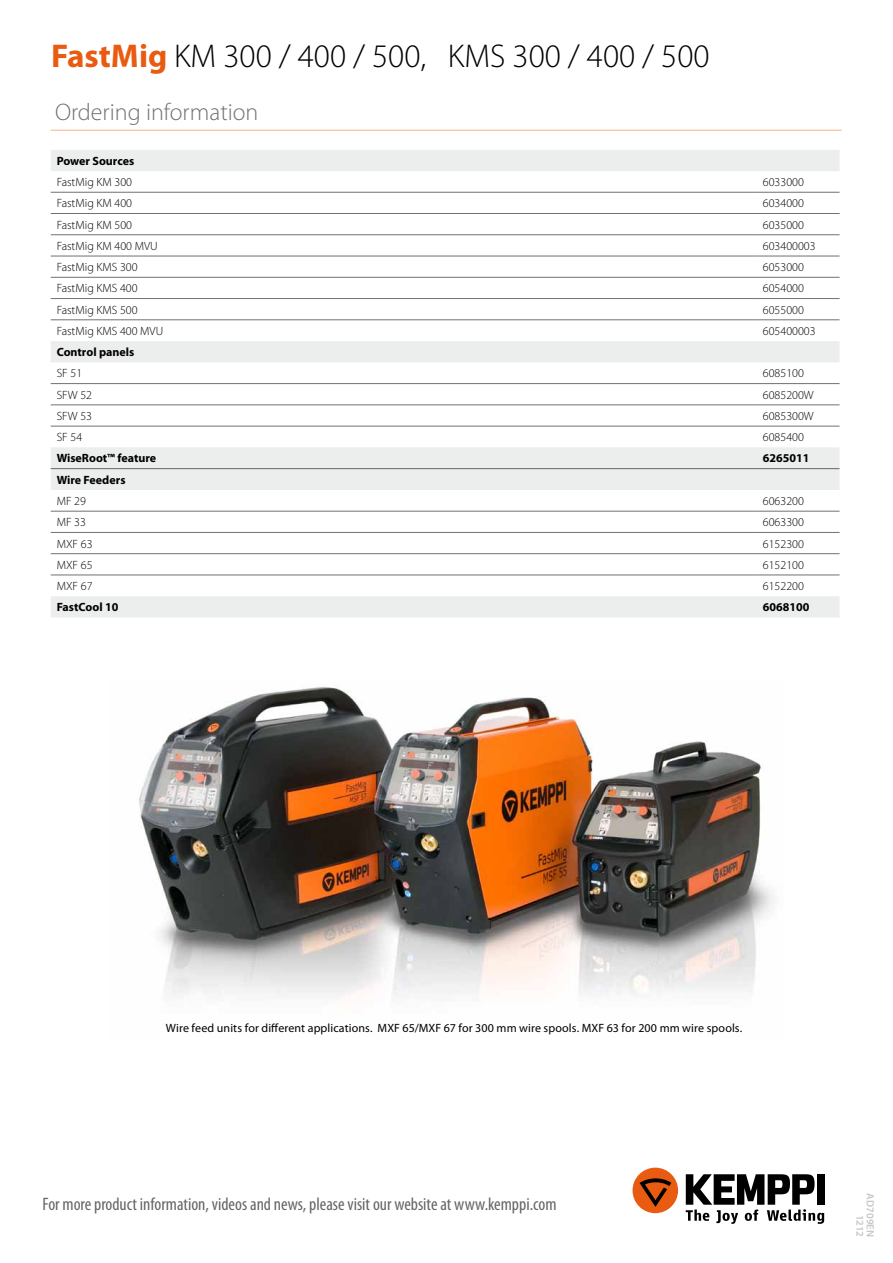
<style>
.page{position:relative;width:893px;height:1263px;background:#fff}
.page>*{position:absolute;margin:0;border:0;box-sizing:border-box;transform-origin:0 0}
.t1{font:300 33px "Myriad Pro";color:#000}
.t2{font:300 24px "Myriad Pro";color:#707172}
.t3{font:condensed 18px "Myriad Pro";color:#646567}
.t4{font:300 12px "Myriad Pro";color:#000}
.t5{font:12px "Myriad Pro";letter-spacing:.01em;color:#000}
.t6{font:700 12px "Myriad Pro";color:#000}
.t7{font:600 10.5px/10.5px "Myriad Pro";color:#c6c7c8;text-align:right}
.s1{font-weight:700;color:#e95b10}
</style>
<div class="page">
<div style="left:632px;top:1167px;width:46px;height:46px;background:#e95b10;border-radius:50%"></div>
<svg style="left:640px;top:1178px;width:31px;height:29px"></svg>
<svg style="left:686px;top:1174px;width:138px;height:50px"></svg>
<img style="left:139px;top:686px;width:636px;height:311px">
<hr style="left:51px;top:130px;width:791px;height:1px;background:#f6b383">
<svg style="left:51px;top:150px;width:788px;height:467px"></svg>
<hr style="left:51px;top:192px;width:706px;height:1px;background:#707172">
<hr style="left:757px;top:192px;width:82px;height:1px;background:#707172">
<hr style="left:51px;top:213px;width:706px;height:1px;background:#707172">
<hr style="left:757px;top:213px;width:82px;height:1px;background:#707172">
<hr style="left:51px;top:234px;width:706px;height:1px;background:#707172">
<hr style="left:757px;top:234px;width:82px;height:1px;background:#707172">
<hr style="left:51px;top:256px;width:706px;height:1px;background:#707172">
<hr style="left:757px;top:256px;width:82px;height:1px;background:#707172">
<hr style="left:51px;top:277px;width:706px;height:1px;background:#707172">
<hr style="left:757px;top:277px;width:82px;height:1px;background:#707172">
<hr style="left:51px;top:298px;width:706px;height:1px;background:#707172">
<hr style="left:757px;top:298px;width:82px;height:1px;background:#707172">
<hr style="left:51px;top:320px;width:706px;height:1px;background:#707172">
<hr style="left:757px;top:320px;width:82px;height:1px;background:#707172">
<hr style="left:51px;top:383px;width:706px;height:1px;background:#707172">
<hr style="left:757px;top:383px;width:82px;height:1px;background:#707172">
<hr style="left:51px;top:405px;width:706px;height:1px;background:#707172">
<hr style="left:757px;top:405px;width:82px;height:1px;background:#707172">
<hr style="left:51px;top:426px;width:706px;height:1px;background:#707172">
<hr style="left:757px;top:426px;width:82px;height:1px;background:#707172">
<hr style="left:51px;top:511px;width:706px;height:1px;background:#707172">
<hr style="left:757px;top:511px;width:82px;height:1px;background:#707172">
<hr style="left:51px;top:532px;width:706px;height:1px;background:#707172">
<hr style="left:757px;top:532px;width:82px;height:1px;background:#707172">
<hr style="left:51px;top:553px;width:706px;height:1px;background:#707172">
<hr style="left:757px;top:553px;width:82px;height:1px;background:#707172">
<hr style="left:51px;top:575px;width:706px;height:1px;background:#707172">
<hr style="left:757px;top:575px;width:82px;height:1px;background:#707172">
<hr style="left:51px;top:468px;width:706px;height:1px;background:#646567">
<hr style="left:757px;top:468px;width:82px;height:1px;background:#646567">
<h1 class="t1" style="left:51px;top:36px;width:660px"><span class="s1">FastMig</span> KM 300 / 400 / 500, KMS 300 / 400 / 500</h1>
<h2 class="t2" style="left:55px;top:97px;width:205px">Ordering information</h2>
<p class="t6" style="left:57px;top:153px;width:79px">Power Sources</p>
<p class="t4" style="left:57px;top:175px;width:77px">FastMig KM 300</p>
<p class="t4" style="left:763px;top:175px;width:42px">6033000</p>
<p class="t4" style="left:57px;top:196px;width:77px">FastMig KM 400</p>
<p class="t4" style="left:763px;top:196px;width:42px">6034000</p>
<p class="t4" style="left:57px;top:217px;width:77px">FastMig KM 500</p>
<p class="t4" style="left:763px;top:217px;width:42px">6035000</p>
<p class="t4" style="left:57px;top:239px;width:102px">FastMig KM 400 MVU</p>
<p class="t4" style="left:763px;top:239px;width:54px">603400003</p>
<p class="t4" style="left:57px;top:260px;width:82px">FastMig KMS 300</p>
<p class="t4" style="left:763px;top:260px;width:42px">6053000</p>
<p class="t4" style="left:57px;top:281px;width:82px">FastMig KMS 400</p>
<p class="t4" style="left:763px;top:281px;width:42px">6054000</p>
<p class="t4" style="left:57px;top:302px;width:82px">FastMig KMS 500</p>
<p class="t4" style="left:763px;top:302px;width:42px">6055000</p>
<p class="t4" style="left:57px;top:324px;width:108px">FastMig KMS 400 MVU</p>
<p class="t4" style="left:763px;top:324px;width:54px">605400003</p>
<p class="t6" style="left:57px;top:344px;width:79px">Control panels</p>
<p class="t4" style="left:57px;top:366px;width:27px">SF 51</p>
<p class="t4" style="left:763px;top:366px;width:42px">6085100</p>
<p class="t4" style="left:57px;top:387px;width:37px">SFW 52</p>
<p class="t4" style="left:763px;top:387px;width:52px">6085200W</p>
<p class="t4" style="left:57px;top:409px;width:37px">SFW 53</p>
<p class="t4" style="left:763px;top:409px;width:52px">6085300W</p>
<p class="t4" style="left:57px;top:430px;width:27px">SF 54</p>
<p class="t4" style="left:763px;top:430px;width:42px">6085400</p>
<p class="t6" style="left:57px;top:451px;width:101px">WiseRoot™ feature</p>
<p class="t6" style="left:763px;top:451px;width:48px">6265011</p>
<p class="t6" style="left:57px;top:472px;width:70px">Wire Feeders</p>
<p class="t4" style="left:57px;top:494px;width:31px">MF 29</p>
<p class="t4" style="left:763px;top:494px;width:42px">6063200</p>
<p class="t4" style="left:57px;top:515px;width:31px">MF 33</p>
<p class="t4" style="left:763px;top:515px;width:42px">6063300</p>
<p class="t4" style="left:57px;top:536px;width:37px">MXF 63</p>
<p class="t4" style="left:763px;top:536px;width:42px">6152300</p>
<p class="t4" style="left:57px;top:557px;width:37px">MXF 65</p>
<p class="t4" style="left:763px;top:557px;width:42px">6152100</p>
<p class="t4" style="left:57px;top:579px;width:37px">MXF 67</p>
<p class="t4" style="left:763px;top:579px;width:42px">6152200</p>
<p class="t6" style="left:57px;top:599px;width:63px">FastCool 10</p>
<p class="t6" style="left:763px;top:599px;width:48px">6068100</p>
<p class="t5" style="left:166px;top:1021px;width:578px">Wire feed units for different applications. MXF 65/MXF 67 for 300 mm wire spools. MXF 63 for 200 mm wire spools.</p>
<h3 class="t3" style="left:43px;top:1193px;width:515px">For more product information, videos and news, please visit our website at www.kemppi.com</h3>
<p class="t7" style="left:876px;top:1193px;width:45px;rotate:90deg">AD709EN<br>1212</p>
</div>
